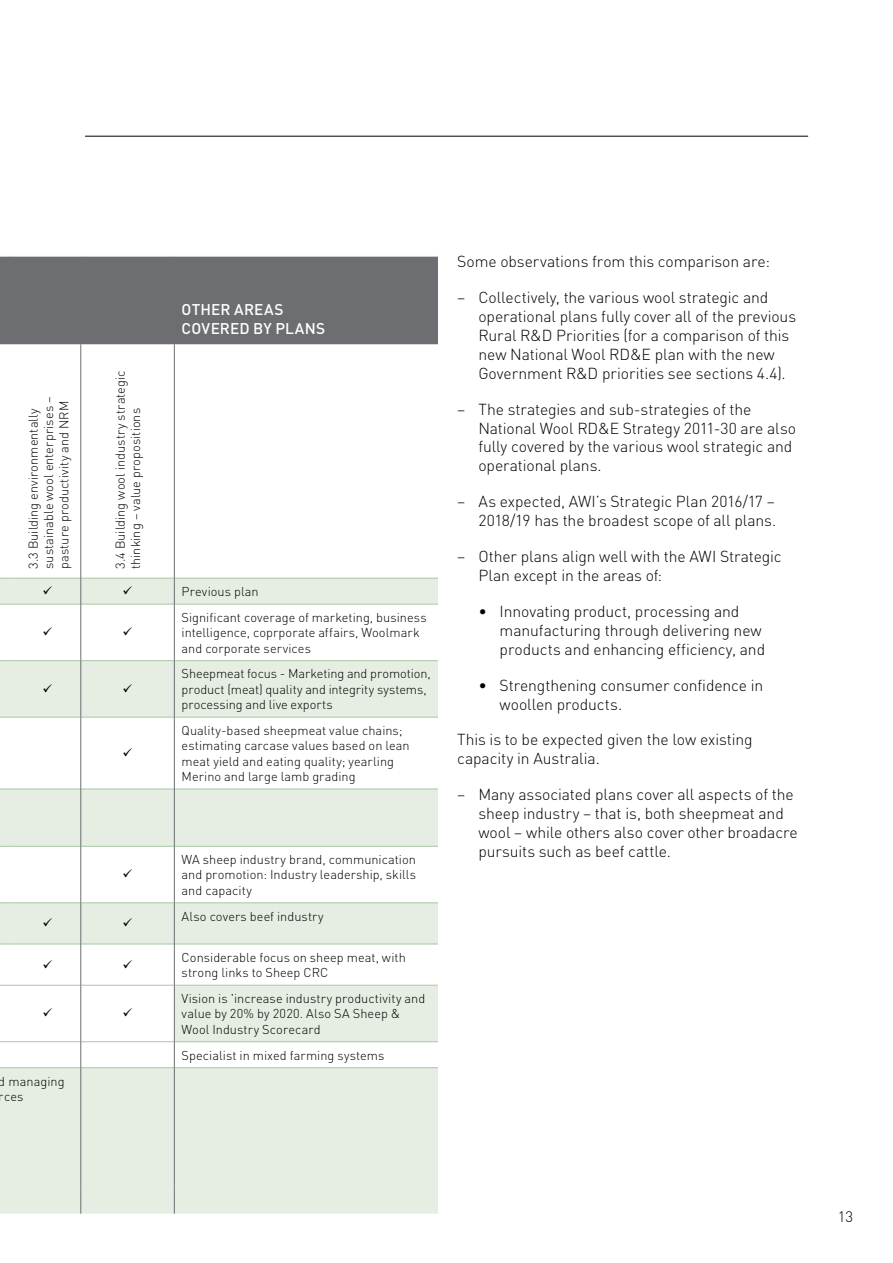
<style>
.page{position:relative;width:893px;height:1263px;background:#fff}
.page>*{position:absolute;margin:0;border:0;box-sizing:border-box;transform-origin:0 0}
.t1{font:300 15.75px/18.9px "DINOT";letter-spacing:-.005em;color:#000}
.t2{font:500 15.3px/18.5px "DINOT";letter-spacing:.01em;color:#fff}
.t3{font:300 15px "DINOT";color:#000}
.t4{font:300 12.75px/15.3px "DINOT";letter-spacing:.005em;color:#000}
</style>
<div class="page">
<hr style="left:85px;top:136px;width:723px;height:1px;background:#000">
<svg style="left:0;top:579px;width:438px;height:634px;fill:#e6ede3"></svg>
<hr style="left:9px;top:578px;width:72px;height:1px;background:#a8c7a5">
<hr style="left:81px;top:578px;width:93px;height:1px;background:#a8c7a5">
<hr style="left:175px;top:578px;width:263px;height:1px;background:#a8c7a5">
<hr style="left:9px;top:604px;width:72px;height:1px;background:#a8c7a5">
<hr style="left:81px;top:604px;width:93px;height:1px;background:#a8c7a5">
<hr style="left:175px;top:604px;width:263px;height:1px;background:#a8c7a5">
<hr style="left:9px;top:660px;width:72px;height:1px;background:#a8c7a5">
<hr style="left:81px;top:660px;width:93px;height:1px;background:#a8c7a5">
<hr style="left:175px;top:660px;width:263px;height:1px;background:#a8c7a5">
<hr style="left:9px;top:717px;width:72px;height:1px;background:#a8c7a5">
<hr style="left:81px;top:717px;width:93px;height:1px;background:#a8c7a5">
<hr style="left:175px;top:717px;width:263px;height:1px;background:#a8c7a5">
<hr style="left:9px;top:788px;width:72px;height:1px;background:#a8c7a5">
<hr style="left:81px;top:788px;width:93px;height:1px;background:#a8c7a5">
<hr style="left:175px;top:788px;width:263px;height:1px;background:#a8c7a5">
<hr style="left:9px;top:846px;width:72px;height:1px;background:#a8c7a5">
<hr style="left:81px;top:846px;width:93px;height:1px;background:#a8c7a5">
<hr style="left:175px;top:846px;width:263px;height:1px;background:#a8c7a5">
<hr style="left:9px;top:902px;width:72px;height:1px;background:#a8c7a5">
<hr style="left:81px;top:902px;width:93px;height:1px;background:#a8c7a5">
<hr style="left:175px;top:902px;width:263px;height:1px;background:#a8c7a5">
<hr style="left:9px;top:944px;width:72px;height:1px;background:#a8c7a5">
<hr style="left:81px;top:944px;width:93px;height:1px;background:#a8c7a5">
<hr style="left:175px;top:944px;width:263px;height:1px;background:#a8c7a5">
<hr style="left:9px;top:985px;width:72px;height:1px;background:#a8c7a5">
<hr style="left:81px;top:985px;width:93px;height:1px;background:#a8c7a5">
<hr style="left:175px;top:985px;width:263px;height:1px;background:#a8c7a5">
<hr style="left:9px;top:1041px;width:72px;height:1px;background:#a8c7a5">
<hr style="left:81px;top:1041px;width:93px;height:1px;background:#a8c7a5">
<hr style="left:175px;top:1041px;width:263px;height:1px;background:#a8c7a5">
<hr style="left:9px;top:1067px;width:72px;height:1px;background:#a8c7a5">
<hr style="left:81px;top:1067px;width:93px;height:1px;background:#a8c7a5">
<hr style="left:175px;top:1067px;width:263px;height:1px;background:#a8c7a5">
<hr style="left:174px;top:344px;width:1px;height:234px;background:#6d6e71">
<svg style="left:174px;top:578px;width:1px;height:26px"></svg>
<hr style="left:174px;top:604px;width:1px;height:57px;background:#6d6e71">
<hr style="left:174px;top:661px;width:1px;height:56px;background:#6d6e71">
<hr style="left:174px;top:717px;width:1px;height:72px;background:#6d6e71">
<hr style="left:174px;top:789px;width:1px;height:57px;background:#6d6e71">
<hr style="left:174px;top:846px;width:1px;height:57px;background:#6d6e71">
<hr style="left:174px;top:903px;width:1px;height:41px;background:#6d6e71">
<hr style="left:174px;top:944px;width:1px;height:41px;background:#6d6e71">
<hr style="left:174px;top:985px;width:1px;height:57px;background:#6d6e71">
<svg style="left:174px;top:1042px;width:1px;height:26px"></svg>
<hr style="left:174px;top:1068px;width:1px;height:117px;background:#6d6e71">
<svg style="left:174px;top:1185px;width:1px;height:28px"></svg>
<hr style="left:81px;top:344px;width:1px;height:234px;background:#6d6e71">
<svg style="left:81px;top:578px;width:1px;height:26px"></svg>
<hr style="left:81px;top:604px;width:1px;height:57px;background:#6d6e71">
<hr style="left:81px;top:661px;width:1px;height:56px;background:#6d6e71">
<hr style="left:81px;top:717px;width:1px;height:72px;background:#6d6e71">
<hr style="left:81px;top:789px;width:1px;height:57px;background:#6d6e71">
<hr style="left:81px;top:846px;width:1px;height:57px;background:#6d6e71">
<hr style="left:81px;top:903px;width:1px;height:41px;background:#6d6e71">
<hr style="left:81px;top:944px;width:1px;height:41px;background:#6d6e71">
<hr style="left:81px;top:985px;width:1px;height:57px;background:#6d6e71">
<svg style="left:81px;top:1042px;width:1px;height:26px"></svg>
<hr style="left:81px;top:1068px;width:1px;height:117px;background:#6d6e71">
<svg style="left:81px;top:1185px;width:1px;height:28px"></svg>
<div style="left:0;top:256px;width:438px;height:88px;background:#6d6e71"></div>
<hr style="left:9px;top:255px;width:72px;height:2px;background:#fff">
<hr style="left:81px;top:255px;width:93px;height:2px;background:#fff">
<hr style="left:174px;top:255px;width:264px;height:2px;background:#fff">
<svg style="left:43px;top:586px;width:9px;height:8px"></svg>
<svg style="left:123px;top:586px;width:9px;height:8px"></svg>
<svg style="left:43px;top:627px;width:9px;height:9px"></svg>
<svg style="left:123px;top:627px;width:9px;height:9px"></svg>
<svg style="left:43px;top:684px;width:9px;height:8px"></svg>
<svg style="left:123px;top:684px;width:9px;height:8px"></svg>
<svg style="left:123px;top:748px;width:9px;height:8px"></svg>
<svg style="left:123px;top:869px;width:9px;height:9px"></svg>
<svg style="left:43px;top:918px;width:9px;height:9px"></svg>
<svg style="left:123px;top:918px;width:9px;height:9px"></svg>
<svg style="left:43px;top:960px;width:9px;height:8px"></svg>
<svg style="left:123px;top:960px;width:9px;height:8px"></svg>
<svg style="left:43px;top:1008px;width:9px;height:9px"></svg>
<svg style="left:123px;top:1008px;width:9px;height:9px"></svg>
<p class="t4" style="left:25px;top:569px;width:174px;rotate:-90deg">3.3 Building environmentally sustainable wool enterprises – pasture productivity and NRM</p>
<p class="t4" style="left:-1px;top:1073px;width:67px">d managing rces</p>
<p class="t4" style="left:112px;top:569px;width:200px;rotate:-90deg">3.4 Building wool industry strategic thinking – value propositions</p>
<p class="t2" style="left:182px;top:300px;width:145px">OTHER AREAS<br>COVERED BY PLANS</p>
<p class="t4" style="left:182px;top:584px;width:79px">Previous plan</p>
<p class="t4" style="left:182px;top:610px;width:247px">Significant coverage of marketing, business intelligence, coprporate affairs, Woolmark and corporate services</p>
<p class="t4" style="left:182px;top:666px;width:251px">Sheepmeat focus - Marketing and promotion, product (meat) quality and integrity systems, processing and live exports</p>
<p class="t4" style="left:182px;top:723px;width:230px">Quality-based sheepmeat value chains; estimating carcase values based on lean meat yield and eating quality; yearling Merino and large lamb grading</p>
<p class="t4" style="left:182px;top:852px;width:236px;text-align:justify">WA sheep industry brand, communication and promotion: Industry leadership, skills and capacity</p>
<p class="t4" style="left:182px;top:908px;width:144px">Also covers beef industry</p>
<p class="t4" style="left:182px;top:949px;width:226px">Considerable focus on sheep meat, with strong links to Sheep CRC</p>
<p class="t4" style="left:182px;top:991px;width:245px">Vision is 'increase industry productivity and value by 20% by 2020. Also SA Sheep &amp;<br>Wool Industry Scorecard</p>
<p class="t4" style="left:182px;top:1047px;width:204px">Specialist in mixed farming systems</p>
<p class="t1" style="left:457px;top:252px;width:314px">Some observations from this comparison are:</p>
<p class="t1" style="left:478px;top:288px;width:319px;text-indent:-21px">– Collectively, the various wool strategic and operational plans fully cover all of the previous Rural R&amp;D Priorities (for a comparison of this new National Wool RD&amp;E plan with the new Government R&amp;D priorities see sections 4.4).</p>
<p class="t1" style="left:478px;top:399px;width:319px;text-indent:-21px">– The strategies and sub-strategies of the National Wool RD&amp;E Strategy 2011-30 are also fully covered by the various wool strategic and operational plans.</p>
<p class="t1" style="left:457px;top:492px;width:321px;text-align:right">– As expected, AWI’s Strategic Plan 2016/17 –<br>2018/19 has the broadest scope of all plans.</p>
<p class="t1" style="left:478px;top:547px;width:305px;text-indent:-21px">– Other plans align well with the AWI Strategic<br>Plan except in the areas of:</p>
<p class="t1" style="left:500px;top:602px;width:267px;text-indent:-21px">• Innovating product, processing and manufacturing through delivering new products and enhancing efficiency, and</p>
<p class="t1" style="left:500px;top:675px;width:265px;text-indent:-21px">• Strengthening consumer confidence in woollen products.</p>
<p class="t1" style="left:457px;top:730px;width:297px">This is to be expected given the low existing capacity in Australia.</p>
<p class="t1" style="left:478px;top:785px;width:321px;text-indent:-21px">– Many associated plans cover all aspects of the sheep industry – that is, both sheepmeat and wool – while others also cover other broadacre pursuits such as beef cattle.</p>
<p class="t3" style="left:838px;top:1207px;width:17px">13</p>
</div>
